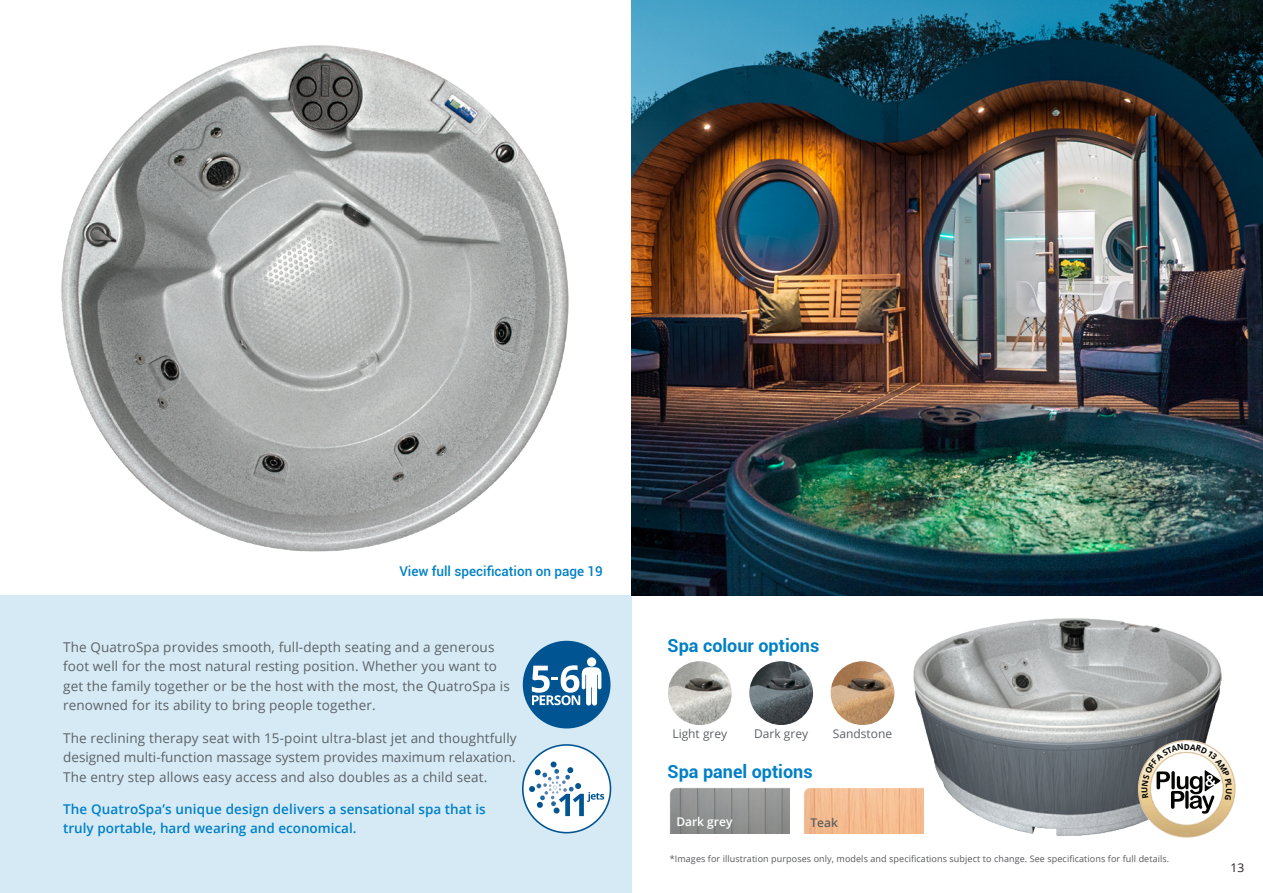
<style>
.page{position:relative;width:1263px;height:893px;background:#fff}
.page>*{position:absolute;margin:0;border:0;box-sizing:border-box;transform-origin:0 0}
.t1{font:700 18px "Roboto";color:#0080c7}
.t2{font:13.5px/19.5px "Open Sans";letter-spacing:.01em;color:#5d6266}
.t3{font:600 13.5px/19.5px "Open Sans";color:#0080c7}
.t4{font:500 13.5px "Roboto";color:#0080c7}
.t5{font:12px "Open Sans";color:#5d6266}
.t6{font:600 12px "Open Sans";color:#fff}
.t7{font:600 12px "Open Sans";color:#5d6266}
.t8{font:12px "Open Sans";color:#231f20}
.t9{font:9px "Open Sans";letter-spacing:.01em;color:#57585a}
</style>
<div class="page">
<div style="left:0;top:595px;width:631px;height:298px;background:#d5eaf5"></div>
<img style="left:631px;top:0;width:632px;height:595px">
<img style="left:61px;top:45px;width:508px;height:507px">
<img style="left:668px;top:661px;width:64px;height:64px;border-radius:32px">
<img style="left:749px;top:661px;width:64px;height:64px;border-radius:32px">
<img style="left:831px;top:661px;width:63px;height:64px;border-radius:32px">
<div style="left:523px;top:745px;width:87px;height:88px;background:#fff;border-radius:50%"></div>
<div style="left:522px;top:744px;width:89px;height:89px;border:2px solid #005492;border-radius:50%"></div>
<svg style="left:550px;top:761px;width:7px;height:7px"></svg>
<svg style="left:529px;top:767px;width:75px;height:49px"></svg>
<div style="left:523px;top:641px;width:87px;height:87px;background:#005492;border-radius:50%"></div>
<div style="left:587px;top:657px;width:9px;height:10px;background:#fff;border-radius:50%"></div>
<svg style="left:532px;top:665px;width:69px;height:40px"></svg>
<img style="left:669px;top:787px;width:120px;height:46px">
<img style="left:804px;top:787px;width:97px;height:46px">
<img style="left:901px;top:618px;width:321px;height:218px">
<hr style="left:0;top:685px;width:1px;height:208px;background:#231f20">
<svg style="left:1138px;top:740px;width:98px;height:98px"></svg>
<p class="t4" style="left:399px;top:562px;width:205px">View full specification on page 19</p>
<p class="t2" style="left:63px;top:637px;width:448px">The QuatroSpa provides smooth, full-depth seating and a generous foot well for the most natural resting position. Whether you want to get the family together or be the host with the most, the QuatroSpa is renowned for its ability to bring people together.</p>
<p class="t2" style="left:63px;top:728px;width:455px;text-align:justify">The reclining therapy seat with 15-point ultra-blast jet and thoughtfully designed multi-function massage system provides maximum relaxation.<br>The entry step allows easy access and also doubles as a child seat.</p>
<p class="t3" style="left:63px;top:799px;width:424px">The QuatroSpa’s unique design delivers a sensational spa that is truly portable, hard wearing and economical.</p>
<p class="t1" style="left:668px;top:633px;width:153px">Spa colour options</p>
<p class="t5" style="left:672px;top:726px;width:56px">Light grey</p>
<p class="t5" style="left:754px;top:726px;width:55px">Dark grey</p>
<p class="t5" style="left:833px;top:726px;width:61px">Sandstone</p>
<p class="t1" style="left:668px;top:759px;width:147px">Spa panel options</p>
<p class="t6" style="left:676px;top:814px;width:58px">Dark grey</p>
<p class="t7" style="left:810px;top:815px;width:29px">Teak</p>
<p class="t9" style="left:670px;top:852px;width:501px">*Images for illustration purposes only, models and specifications subject to change. See specifications for full details.</p>
<p class="t8" style="left:1230px;top:859px;width:15px">13</p>
</div>
